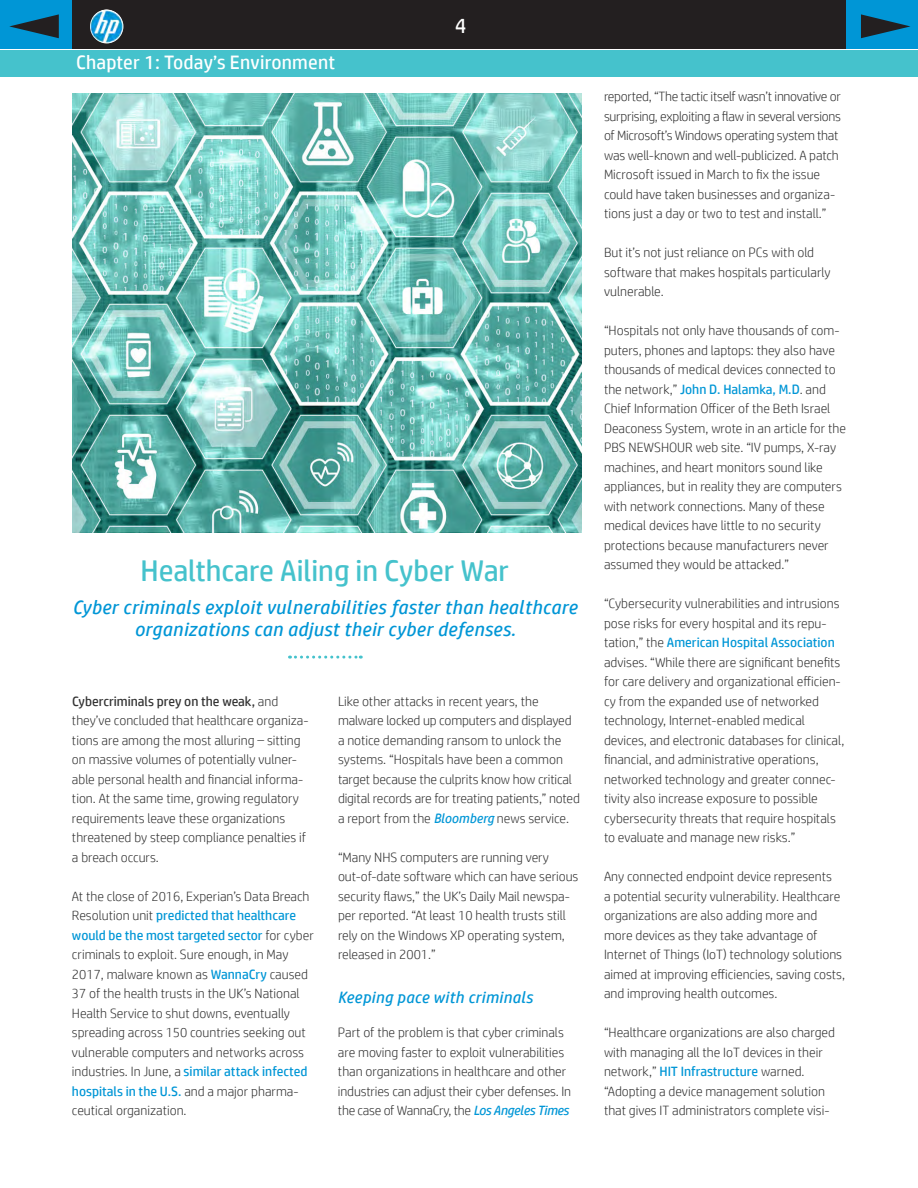
<style>
.page{position:relative;width:918px;height:1188px;background:#fff}
.page>*{position:absolute;margin:0;border:0;box-sizing:border-box;transform-origin:0 0}
.text{font:30px "HP Simplified";color:#45c2cc}
.t1{font:21px "HP Simplified";color:#fff}
.dek2{font:italic 19.5px/22.5px "HP Simplified";letter-spacing:.02em;color:#0096d6;text-align:center}
.t2{font:19.5px "HP Simplified";letter-spacing:.01em;color:#fff}
.sub{font:italic 16.5px "HP Simplified";letter-spacing:.02em;color:#0096d6}
.text-2{font:300 13.5px/19.5px "HP Simplified";color:#323232}
.text-3{font:300 13.5px/19.5px "HP Simplified";letter-spacing:-.02em;color:#323232}
.s1{font-weight:400}
.s2{font-weight:400;color:#0096d6}
.s3{font-weight:400;font-style:italic;color:#0096d6}
</style>
<div class="page">
<div style="left:0;top:0;width:846px;height:50px;background:#231f20"></div>
<div style="left:846px;top:0;width:72px;height:50px;background:#0096d6"></div>
<div style="left:0;top:0;width:72px;height:50px;background:#0096d6"></div>
<img style="left:90px;top:9px;width:33px;height:35px;border-radius:17px">
<svg style="left:290px;top:656px;width:71px;height:3px"></svg>
<img style="left:72px;top:93px;width:509px;height:439px">
<div style="left:0;top:50px;width:918px;height:27px;background:#45c2cc"></div>
<p class="t2" style="left:76px;top:50px;width:261px">Chapter 1: Today’s Environment</p>
<h2 class="t1" style="left:455px;top:12px;width:13px">4</h2>
<p class="text" style="left:141px;top:551px;width:370px">Healthcare Ailing in Cyber War</p>
<p class="dek2" style="left:72px;top:595px;width:506px">Cyber criminals exploit vulnerabilities faster than healthcare organizations can adjust their cyber defenses.</p>
<p class="text-2" style="left:72px;top:691px;width:238px"><span class="s1">Cybercriminals prey on the weak,</span> and they’ve concluded that healthcare organiza&shy;tions are among the most alluring – sitting on massive volumes of potentially vulner&shy;able personal health and financial informa&shy;tion. At the same time, growing regulatory requirements leave these organizations threatened by steep compliance penalties if a breach occurs.</p>
<p class="text-2" style="left:72px;top:886px;width:243px">At the close of 2016, Experian’s Data Breach Resolution unit <span class="s2">predicted that healthcare would be the most targeted sector</span> for cyber criminals to exploit. Sure enough, in May 2017, malware known as <span class="s2">WannaCry</span> caused 37 of the health trusts in the UK’s National Health Service to shut downs, eventually spreading across 150 countries seeking out vulnerable computers and networks across industries. In June, a <span class="s2">similar attack infected hospitals in the U.S.</span> and a major pharma&shy;ceutical organization.</p>
<p class="text-2" style="left:338px;top:691px;width:243px">Like other attacks in recent years, the malware locked up computers and displayed a notice demanding ransom to unlock the systems. “Hospitals have been a common target because the culprits know how critical digital records are for treating patients,” noted a report from the <span class="s3">Bloomberg</span> news service.</p>
<p class="text-2" style="left:338px;top:847px;width:242px">“Many NHS computers are running very out-of-date software which can have serious security flaws,” the UK’s Daily Mail newspa&shy;per reported. “At least 10 health trusts still rely on the Windows XP operating system, released in 2001.”</p>
<p class="sub" style="left:338px;top:986px;width:196px">Keeping pace with criminals</p>
<p class="text-2" style="left:338px;top:1022px;width:235px">Part of the problem is that cyber criminals are moving faster to exploit vulnerabilities than organizations in healthcare and other industries can adjust their cyber defenses. In the case of WannaCry, the <span class="s3">Los Angeles Times</span></p>
<p class="text-3" style="left:604px;top:86px;width:239px">reported, “The tactic itself wasn’t innovative or surprising, exploiting a flaw in several versions of Microsoft’s Windows operating system that was well-known and well-publicized. A patch Microsoft issued in March to fix the issue could have taken businesses and organiza&shy;tions just a day or two to test and install.”</p>
<p class="text-2" style="left:604px;top:242px;width:228px">But it’s not just reliance on PCs with old software that makes hospitals particularly vulnerable.</p>
<p class="text-2" style="left:604px;top:320px;width:243px">“Hospitals not only have thousands of com&shy;puters, phones and laptops: they also have thousands of medical devices connected to the network,” <span class="s2">John D. Halamka, M.D</span>. and Chief Information Officer of the Beth Israel Deaconess System, wrote in an article for the PBS NEWSHOUR web site. “IV pumps, X-ray machines, and heart monitors sound like appliances, but in reality they are computers with network connections. Many of these medical devices have little to no security protections because manufacturers never assumed they would be attacked.”</p>
<p class="text-2" style="left:604px;top:593px;width:242px">“Cybersecurity vulnerabilities and intrusions pose risks for every hospital and its repu&shy;tation,” the <span class="s2">American Hospital Association </span>advises. “While there are significant benefits for care delivery and organizational efficien&shy;cy from the expanded use of networked technology, Internet-enabled medical devices, and electronic databases for clinical, financial, and administrative operations, networked technology and greater connec&shy;tivity also increase exposure to possible cybersecurity threats that require hospitals to evaluate and manage new risks.”</p>
<p class="text-2" style="left:604px;top:866px;width:243px">Any connected endpoint device represents<br>a potential security vulnerability. Healthcare organizations are also adding more and more devices as they take advantage of Internet of Things (IoT) technology solutions aimed at improving efficiencies, saving costs, and improving health outcomes.</p>
<p class="text-2" style="left:604px;top:1022px;width:232px">“Healthcare organizations are also charged with managing all the IoT devices in their network,” <span class="s2">HIT Infrastructure</span> warned. “Adopting a device management solution that gives IT administrators complete visi-</p>
</div>
